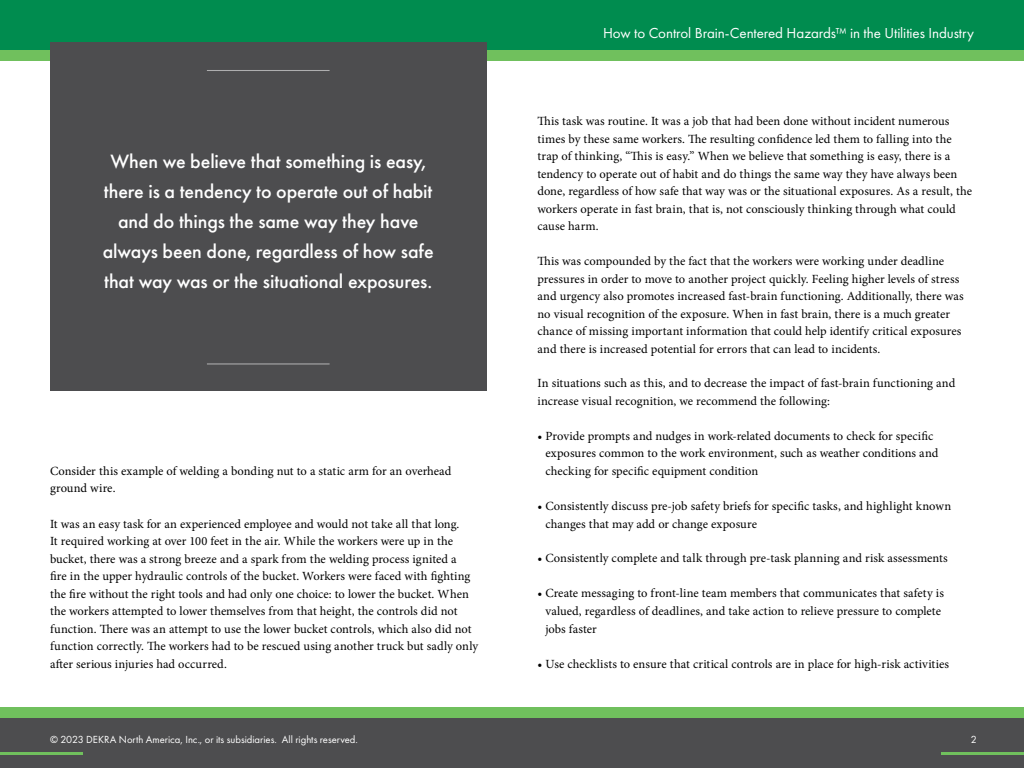
<style>
.page{position:relative;width:1024px;height:768px;background:#fff}
.page>*{position:absolute;margin:0;border:0;box-sizing:border-box;transform-origin:0 0}
.t1{font:500 20px/30px "Futura PT";letter-spacing:-.005em;color:#fff;text-align:center}
.t2{font:15px "Futura PT";letter-spacing:-.005em;color:#fff}
.t3{font:12.5px/17.5px "Minion Pro";color:#000}
.t4{font:10.65px "Futura PT";letter-spacing:-.005em;color:#fff}
</style>
<div class="page">
<div style="left:0;top:718px;width:1024px;height:50px;background:#4d4d4f"></div>
<div style="left:0;top:707px;width:1024px;height:11px;background:#70c05d"></div>
<div style="left:0;top:0;width:1024px;height:50px;background:#008c4f"></div>
<div style="left:0;top:50px;width:1024px;height:11px;background:#70c05d"></div>
<hr style="left:0;top:752px;width:83px;height:3px;background:#70c05d">
<hr style="left:941px;top:752px;width:83px;height:3px;background:#70c05d">
<div style="left:50px;top:42px;width:436px;height:349px;background:#4d4d4f"></div>
<hr style="left:207px;top:70px;width:123px;height:1px;background:#fff">
<hr style="left:207px;top:363px;width:123px;height:1px;background:#fff">
<h1 class="t1" style="left:103px;top:146px;width:332px">When we believe that something is easy, there is a tendency to operate out of habit and do things the same way they have always been done, regardless of how safe that way was or the situational exposures.</h1>
<p class="t3" style="left:50px;top:462px;width:403px">Consider this example of welding a bonding nut to a static arm for an overhead ground wire.</p>
<p class="t3" style="left:50px;top:515px;width:430px">It was an easy task for an experienced employee and would not take all that long.<br>It required working at over 100 feet in the air. While the workers were up in the bucket, there was a strong breeze and a spark from the welding process ignited a<br>fire in the upper hydraulic controls of the bucket. Workers were faced with fighting the fire without the right tools and had only one choice: to lower the bucket. When the workers attempted to lower themselves from that height, the controls did not function. There was an attempt to use the lower bucket controls, which also did not function correctly. The workers had to be rescued using another truck but sadly only after serious injuries had occurred.</p>
<p class="t2" style="left:603px;top:24px;width:372px">How to Control Brain-Centered Hazards™ in the Utilities Industry</p>
<p class="t3" style="left:538px;top:112px;width:436px">This task was routine. It was a job that had been done without incident numerous times by these same workers. The resulting confidence led them to falling into the trap of thinking, “This is easy.” When we believe that something is easy, there is a tendency to operate out of habit and do things the same way they have always been done, regardless of how safe that way was or the situational exposures. As a result, the workers operate in fast brain, that is, not consciously thinking through what could cause harm.</p>
<p class="t3" style="left:538px;top:252px;width:428px">This was compounded by the fact that the workers were working under deadline pressures in order to move to another project quickly. Feeling higher levels of stress and urgency also promotes increased fast-brain functioning. Additionally, there was no visual recognition of the exposure. When in fast brain, there is a much greater chance of missing important information that could help identify critical exposures and there is increased potential for errors that can lead to incidents.</p>
<p class="t3" style="left:538px;top:375px;width:419px">In situations such as this, and to decrease the impact of fast-brain functioning and increase visual recognition, we recommend the following:</p>
<p class="t3" style="left:545px;top:427px;width:394px;text-indent:-8px">• Provide prompts and nudges in work-related documents to check for specific exposures common to the work environment, such as weather conditions and checking for specific equipment condition</p>
<p class="t3" style="left:545px;top:497px;width:407px;text-indent:-8px">• Consistently discuss pre-job safety briefs for specific tasks, and highlight known changes that may add or change exposure</p>
<p class="t3" style="left:538px;top:550px;width:412px">• Consistently complete and talk through pre-task planning and risk assessments</p>
<p class="t3" style="left:545px;top:585px;width:400px;text-indent:-8px">• Create messaging to front-line team members that communicates that safety is valued, regardless of deadlines, and take action to relieve pressure to complete jobs faster</p>
<p class="t3" style="left:538px;top:655px;width:413px">• Use checklists to ensure that critical controls are in place for high-risk activities</p>
<p class="t4" style="left:50px;top:734px;width:309px">© 2023 DEKRA North America, Inc., or its subsidiaries. All rights reserved.</p>
<p class="t4" style="left:971px;top:734px;width:8px">2</p>
</div>
